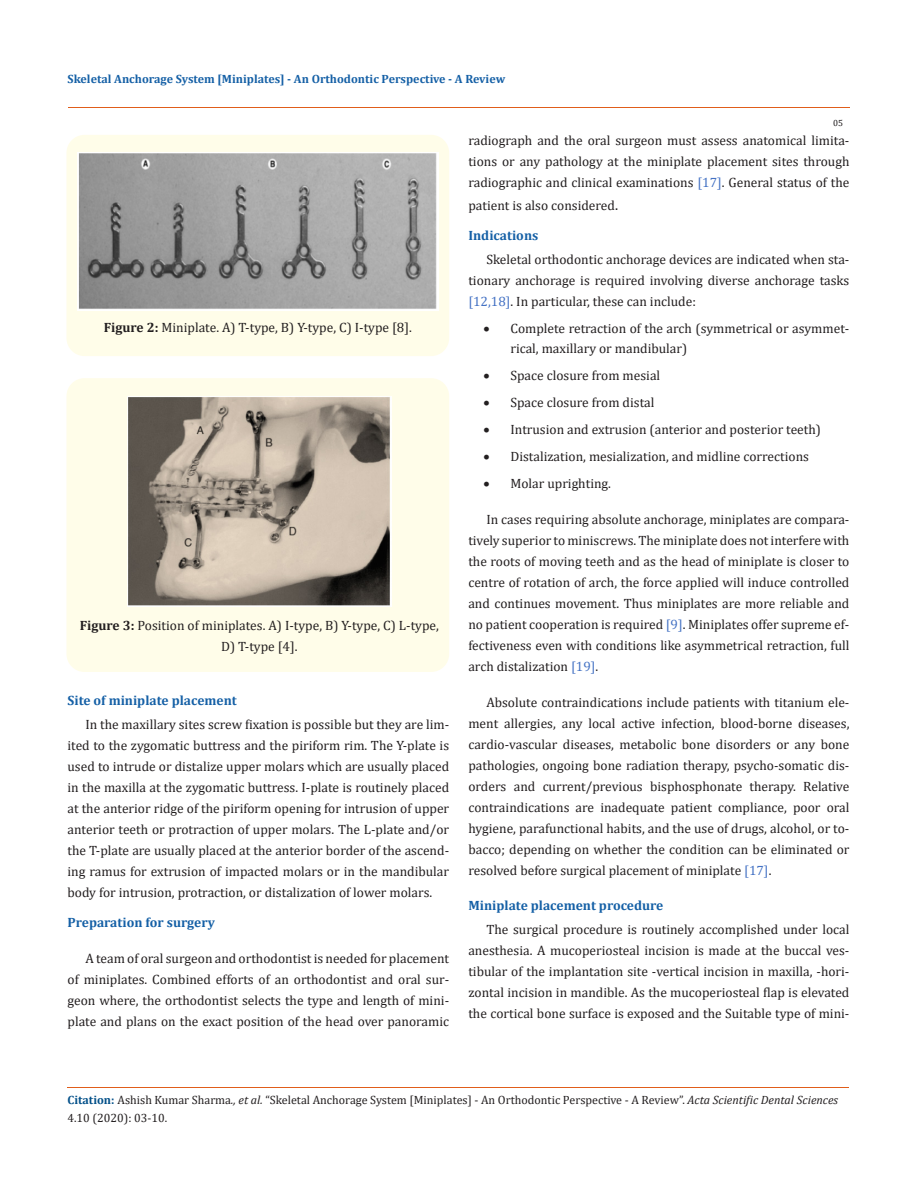
<style>
.page{position:relative;width:917px;height:1188px;background:#fff}
.page>*{position:absolute;margin:0;border:0;box-sizing:border-box;transform-origin:0 0}
.t1{font:13.5px/21px "Cambria";color:#231f20;text-align:justify}
.t2{font:700 13.5px "Cambria";color:#1560a6}
.t3{font:12px/18px "Cambria";color:#231f20}
.t4{font:700 12px "Cambria";color:#1560a6}
.t5{font:9px "Cambria";color:#231f20}
.s1{font-weight:700}
.s2{color:#4472c4}
.s3{font-size:15px}
.s4{font-weight:700;color:#035089}
.s5{font-style:italic}
</style>
<div class="page">
<div style="left:66px;top:135px;width:383px;height:221px;background:#fffde9;border-radius:18px"></div>
<img style="left:77px;top:153px;width:361px;height:158px">
<div style="left:66px;top:378px;width:383px;height:294px;background:#fffde9;border-radius:18px"></div>
<img style="left:127px;top:397px;width:264px;height:209px">
<hr style="left:68px;top:108px;width:781px;height:1px;background:#e05d1a">
<hr style="left:68px;top:1088px;width:781px;height:1px;background:#e05d1a">
<p class="t4" style="left:68px;top:70px;width:439px">Skeletal Anchorage System [Miniplates] - An Orthodontic Perspective - A Review</p>
<p class="t5" style="left:833px;top:118px;width:11px">05</p>
<p class="t1" style="left:104px;top:317px;width:309px"><span class="s1">Figure 2:</span> Miniplate. A) T-type, B) Y-type, C) I-type [8].</p>
<p class="t1" style="left:80px;top:616px;width:361px;line-height:20.2px;text-align:center"><span class="s1">Figure 3:</span> Position of miniplates. A) I-type, B) Y-type, C) L-type,<br>D) T-type [4].</p>
<p class="t2" style="left:68px;top:691px;width:171px">Site of miniplate placement</p>
<p class="t1" style="left:68px;top:714px;width:383px;text-indent:18px">In the maxillary sites screw fixation is possible but they are lim&shy;ited to the zygomatic buttress and the piriform rim. The Y-plate is used to intrude or distalize upper molars which are usually placed in the maxilla at the zygomatic buttress. I-plate is routinely placed at the anterior ridge of the piriform opening for intrusion of upper anterior teeth or protraction of upper molars. The L-plate and/or the T-plate are usually placed at the anterior border of the ascend&shy;ing ramus for extrusion of impacted molars or in the mandibular body for intrusion, protraction, or distalization of lower molars.</p>
<p class="t2" style="left:68px;top:913px;width:149px">Preparation for surgery</p>
<p class="t1" style="left:68px;top:948px;width:383px;text-indent:18px">A team of oral surgeon and orthodontist is needed for placement of miniplates. Combined efforts of an orthodontist and oral sur&shy;geon where, the orthodontist selects the type and length of mini&shy;plate and plans on the exact position of the head over panoramic</p>
<p class="t1" style="left:468px;top:130px;width:382px">radiograph and the oral surgeon must assess anatomical limita&shy;tions or any pathology at the miniplate placement sites through radiographic and clinical examinations <span class="s2">[17]</span>. General status of the</p>
<p class="t1" style="left:468px;top:195px;width:151px">patient is also considered<span class="s3">.</span></p>
<p class="t2" style="left:468px;top:226px;width:71px">Indications</p>
<p class="t1" style="left:468px;top:249px;width:382px;text-indent:18px">Skeletal orthodontic anchorage devices are indicated when sta&shy;tionary anchorage is required involving diverse anchorage tasks <span class="s2">[12,18]</span>. In particular, these can include:</p>
<p class="t1" style="left:510px;top:318px;width:340px;line-height:20.2px;text-indent:-27px">• Complete retraction of the arch (symmetrical or asymmet&shy;rical, maxillary or mandibular)</p>
<p class="t1" style="left:483px;top:365px;width:178px">• Space closure from mesial</p>
<p class="t1" style="left:483px;top:392px;width:172px">• Space closure from distal</p>
<p class="t1" style="left:483px;top:419px;width:339px">• Intrusion and extrusion (anterior and posterior teeth)</p>
<p class="t1" style="left:483px;top:446px;width:327px">• Distalization, mesialization, and midline corrections</p>
<p class="t1" style="left:483px;top:473px;width:129px">• Molar uprighting.</p>
<p class="t1" style="left:468px;top:509px;width:382px;text-indent:18px">In cases requiring absolute anchorage, miniplates are compara&shy;tively superior to miniscrews. The miniplate does not interfere with the roots of moving teeth and as the head of miniplate is closer to centre of rotation of arch, the force applied will induce controlled and continues movement. Thus miniplates are more reliable and no patient cooperation is required <span class="s2">[9]</span>. Miniplates offer supreme ef&shy;fectiveness even with conditions like asymmetrical retraction, full arch distalization <span class="s2">[19]</span>.</p>
<p class="t1" style="left:468px;top:692px;width:382px;text-indent:18px">Absolute contraindications include patients with titanium ele&shy;ment allergies, any local active infection, blood-borne diseases, cardio-vascular diseases, metabolic bone disorders or any bone pathologies, ongoing bone radiation therapy, psycho-somatic dis&shy;orders and current/previous bisphosphonate therapy. Relative contraindications are inadequate patient compliance, poor oral hygiene, parafunctional habits, and the use of drugs, alcohol, or to&shy;bacco; depending on whether the condition can be eliminated or resolved before surgical placement of miniplate <span class="s2">[17]</span>.</p>
<p class="t2" style="left:468px;top:896px;width:196px">Miniplate placement procedure</p>
<p class="t1" style="left:468px;top:919px;width:382px;text-indent:18px">The surgical procedure is routinely accomplished under local anesthesia. A mucoperiosteal incision is made at the buccal ves&shy;tibular of the implantation site -vertical incision in maxilla, -hori&shy;zontal incision in mandible. As the mucoperiosteal flap is elevated the cortical bone surface is exposed and the Suitable type of mini-</p>
<p class="t3" style="left:68px;top:1091px;width:772px"><span class="s4">Citation:</span> Ashish Kumar Sharma<span class="s5">., et al.</span> “Skeletal Anchorage System [Miniplates] - An Orthodontic Perspective - A Review”. <span class="s5">Acta Scientific Dental Sciences<br></span>4.10 (2020): 03-10.</p>
</div>
